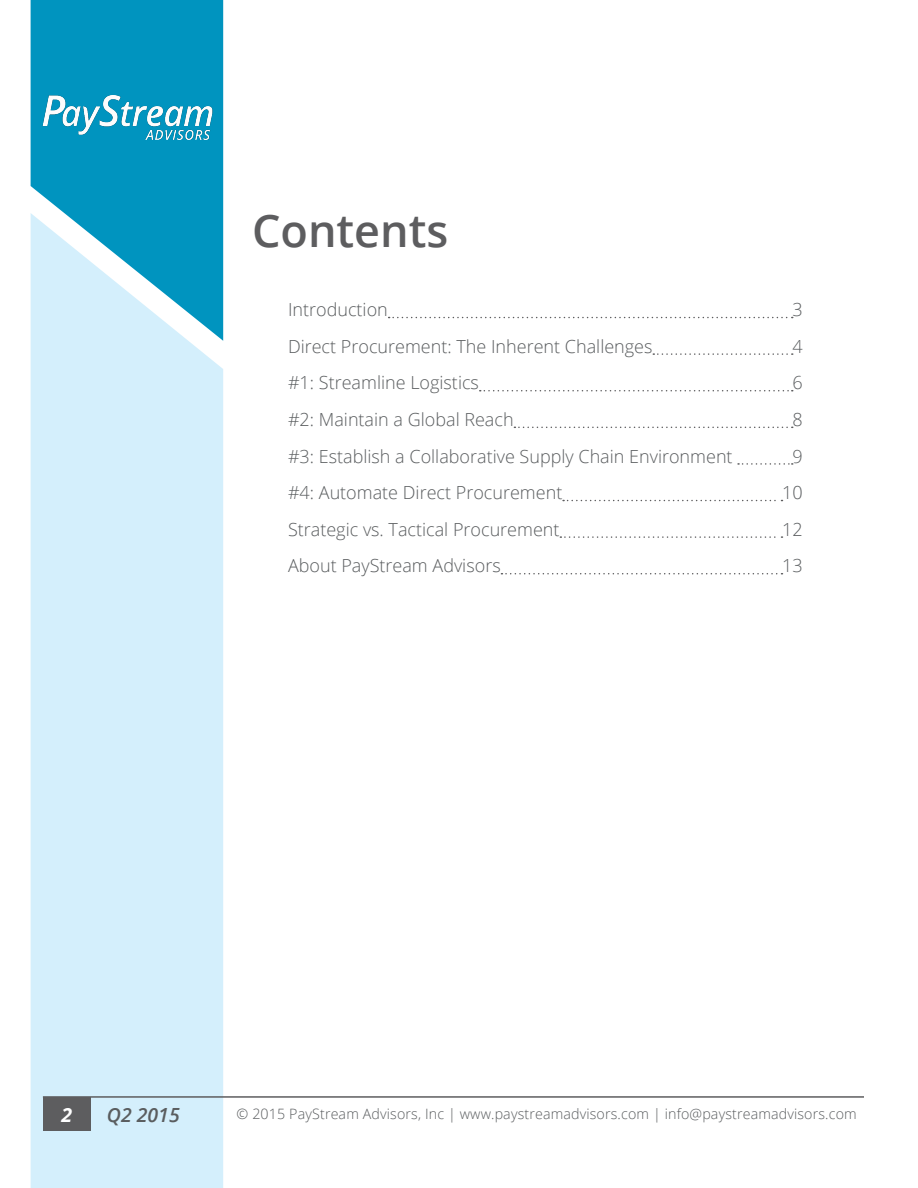
<style>
.page{position:relative;width:918px;height:1188px;background:#fff}
.page>*{position:absolute;margin:0;border:0;box-sizing:border-box;transform-origin:0 0}
.t1{font:600 45px "Open Sans";color:#5d5d5f}
.t2{font:italic 600 19.5px "Open Sans";color:#5a5d5f}
.t3{font:italic 700 19.5px "Open Sans";color:#fff}
.Report_-_Paragraph{font:300 18px "Open Sans";color:#5a5d5f}
.t4{font:300 14.25px "Open Sans";letter-spacing:.01em;color:#5a5d5f}
</style>
<div class="page">
<div style="left:31px;top:341px;width:192px;height:847px;background:#d4effc"></div>
<svg style="left:31px;top:0;width:192px;height:341px;background:#3cadcf"></svg>
<hr style="left:43px;top:1096px;width:821px;height:2px;background:#5d5d5f">
<div style="left:43px;top:1098px;width:48px;height:33px;background:#5d5d5f"></div>
<img style="left:38px;top:88px;width:179px;height:55px">
<svg style="left:389px;top:317px;width:404px;height:1px"></svg>
<svg style="left:653px;top:353px;width:140px;height:2px"></svg>
<svg style="left:480px;top:390px;width:313px;height:1px"></svg>
<svg style="left:514px;top:427px;width:279px;height:1px"></svg>
<svg style="left:738px;top:463px;width:55px;height:2px"></svg>
<svg style="left:563px;top:500px;width:220px;height:1px"></svg>
<svg style="left:560px;top:536px;width:223px;height:2px"></svg>
<svg style="left:501px;top:573px;width:282px;height:1px"></svg>
<p class="t1" style="left:252px;top:200px;width:198px">Contents</p>
<p class="Report_-_Paragraph" style="left:288px;top:297px;width:101px">Introduction</p>
<p class="Report_-_Paragraph" style="left:793px;top:297px;width:12px">3</p>
<p class="Report_-_Paragraph" style="left:288px;top:334px;width:366px">Direct Procurement: The Inherent Challenges</p>
<p class="Report_-_Paragraph" style="left:793px;top:334px;width:12px">4</p>
<p class="Report_-_Paragraph" style="left:288px;top:371px;width:193px">#1: Streamline Logistics</p>
<p class="Report_-_Paragraph" style="left:793px;top:371px;width:12px">6</p>
<p class="Report_-_Paragraph" style="left:288px;top:407px;width:227px">#2: Maintain a Global Reach</p>
<p class="Report_-_Paragraph" style="left:793px;top:407px;width:12px">8</p>
<p class="Report_-_Paragraph" style="left:288px;top:444px;width:446px">#3: Establish a Collaborative Supply Chain Environment</p>
<p class="Report_-_Paragraph" style="left:793px;top:444px;width:12px">9</p>
<p class="Report_-_Paragraph" style="left:288px;top:480px;width:276px">#4: Automate Direct Procurement</p>
<p class="Report_-_Paragraph" style="left:782px;top:480px;width:22px">10</p>
<p class="Report_-_Paragraph" style="left:288px;top:517px;width:273px">Strategic vs. Tactical Procurement</p>
<p class="Report_-_Paragraph" style="left:782px;top:517px;width:22px">12</p>
<p class="Report_-_Paragraph" style="left:288px;top:554px;width:214px">About PayStream Advisors</p>
<p class="Report_-_Paragraph" style="left:782px;top:554px;width:22px">13</p>
<p class="t3" style="left:62px;top:1101px;width:12px">2</p>
<p class="t2" style="left:107px;top:1101px;width:74px">Q2 2015</p>
<p class="t4" style="left:237px;top:1104px;width:622px">© 2015 PayStream Advisors, Inc | www.paystreamadvisors.com | info@paystreamadvisors.com</p>
</div>
